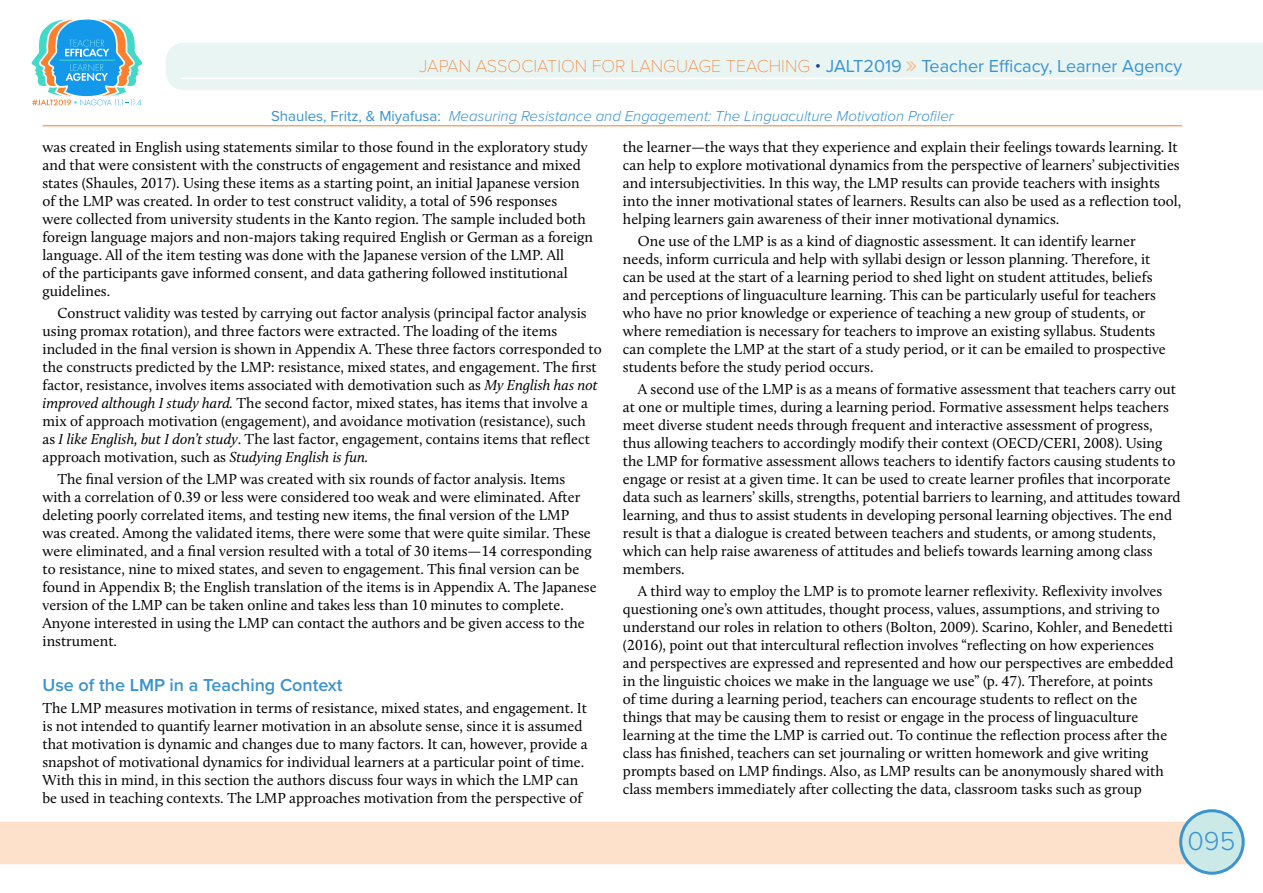
<style>
.page{position:relative;width:1263px;height:893px;background:#fff}
.page>*{position:absolute;margin:0;border:0;box-sizing:border-box;transform-origin:0 0}
.t1{font:300 27px "Proxima Nova";color:#3b93d0}
.t2{font:18px "Proxima Nova";color:#3b93d0}
.t3{font:600 18px "Proxima Nova";color:#3b93d0}
.t4{font:15px/18px "Calluna";color:#000}
.t5{font:italic 300 15px "Proxima Nova";color:#3b93d0}
.s1{font-family:"Proxima Nova T";font-weight:100;color:#f57d2e}
.s2{font-weight:300;color:#25408f}
.s3{font-weight:400;font-style:normal}
.s4{font-style:italic}
</style>
<div class="page">
<div style="left:0;top:822px;width:1190px;height:42px;background:#fee1cb"></div>
<div style="left:1181px;top:811px;width:62px;height:62px;background:#cbe9e6;border-radius:50%"></div>
<div style="left:1179px;top:809px;width:66px;height:66px;border:3px solid #3b93d0;border-radius:50%"></div>
<svg style="left:31px;top:19px;width:112px;height:87px"></svg>
<div style="left:166px;top:43px;width:1097px;height:47px;background:#e9f5f3"></div>
<hr style="left:182px;top:78px;width:1000px;height:1px;background:#fff">
<hr style="left:43px;top:126px;width:1139px;height:1px;background:#f57d2e">
<svg style="left:907px;top:61px;width:9px;height:10px"></svg>
<p class="t2" style="left:419px;top:52px;width:764px"><span class="s1">JAPAN ASSOCIATION FOR LANGUAGE TEACHING</span> <span class="s2">•</span> JALT2019 Teacher Efficacy, Learner Agency</p>
<p class="t5" style="left:271px;top:105px;width:684px"><span class="s3">Shaules, Fritz, &amp; Miyafusa:</span> Measuring Resistance and Engagement: The Linguaculture Motivation Profiler</p>
<p class="t4" style="left:43px;top:137px;width:552px">was created in English using statements similar to those found in the exploratory study and that were consistent with the constructs of engagement and resistance and mixed states (Shaules, 2017). Using these items as a starting point, an initial Japanese version of the LMP was created. In order to test construct validity, a total of 596 responses<br>were collected from university students in the Kanto region. The sample included both foreign language majors and non-majors taking required English or German as a foreign language. All of the item testing was done with the Japanese version of the LMP. All<br>of the participants gave informed consent, and data gathering followed institutional guidelines.</p>
<p class="t4" style="left:43px;top:304px;width:561px;text-indent:15px">Construct validity was tested by carrying out factor analysis (principal factor analysis using promax rotation), and three factors were extracted. The loading of the items included in the final version is shown in Appendix A. These three factors corresponded to the constructs predicted by the LMP: resistance, mixed states, and engagement. The first factor, resistance, involves items associated with demotivation such as <span class="s4">My English has not improved although I study hard.</span> The second factor, mixed states, has items that involve a mix of approach motivation (engagement), and avoidance motivation (resistance), such as <span class="s4">I like English, but I don’t study</span>. The last factor, engagement, contains items that reflect approach motivation, such as <span class="s4">Studying English is fun.</span></p>
<p class="t4" style="left:43px;top:470px;width:556px;text-indent:15px">The final version of the LMP was created with six rounds of factor analysis. Items with a correlation of 0.39 or less were considered too weak and were eliminated. After deleting poorly correlated items, and testing new items, the final version of the LMP<br>was created. Among the validated items, there were some that were quite similar. These were eliminated, and a final version resulted with a total of 30 items—14 corresponding to resistance, nine to mixed states, and seven to engagement. This final version can be found in Appendix B; the English translation of the items is in Appendix A. The Japanese version of the LMP can be taken online and takes less than 10 minutes to complete.<br>Anyone interested in using the LMP can contact the authors and be given access to the instrument.</p>
<p class="t3" style="left:43px;top:671px;width:302px">Use of the LMP in a Teaching Context</p>
<p class="t4" style="left:43px;top:699px;width:547px">The LMP measures motivation in terms of resistance, mixed states, and engagement. It is not intended to quantify learner motivation in an absolute sense, since it is assumed that motivation is dynamic and changes due to many factors. It can, however, provide a snapshot of motivational dynamics for individual learners at a particular point of time.<br>With this in mind, in this section the authors discuss four ways in which the LMP can be used in teaching contexts. The LMP approaches motivation from the perspective of</p>
<p class="t4" style="left:623px;top:137px;width:560px">the learner—the ways that they experience and explain their feelings towards learning. It can help to explore motivational dynamics from the perspective of learners’ subjectivities and intersubjectivities. In this way, the LMP results can provide teachers with insights into the inner motivational states of learners. Results can also be used as a reflection tool, helping learners gain awareness of their inner motivational dynamics.</p>
<p class="t4" style="left:623px;top:232px;width:544px;text-indent:15px">One use of the LMP is as a kind of diagnostic assessment. It can identify learner needs, inform curricula and help with syllabi design or lesson planning. Therefore, it can be used at the start of a learning period to shed light on student attitudes, beliefs and perceptions of linguaculture learning. This can be particularly useful for teachers who have no prior knowledge or experience of teaching a new group of students, or where remediation is necessary for teachers to improve an existing syllabus. Students can complete the LMP at the start of a study period, or it can be emailed to prospective students before the study period occurs.</p>
<p class="t4" style="left:623px;top:380px;width:559px;text-indent:15px">A second use of the LMP is as a means of formative assessment that teachers carry out at one or multiple times, during a learning period. Formative assessment helps teachers meet diverse student needs through frequent and interactive assessment of progress, thus allowing teachers to accordingly modify their context (OECD/CERI, 2008). Using the LMP for formative assessment allows teachers to identify factors causing students to engage or resist at a given time. It can be used to create learner profiles that incorporate data such as learners’ skills, strengths, potential barriers to learning, and attitudes toward learning, and thus to assist students in developing personal learning objectives. The end result is that a dialogue is created between teachers and students, or among students, which can help raise awareness of attitudes and beliefs towards learning among class members.</p>
<p class="t4" style="left:623px;top:582px;width:552px;text-indent:15px">A third way to employ the LMP is to promote learner reflexivity. Reflexivity involves questioning one’s own attitudes, thought process, values, assumptions, and striving to understand our roles in relation to others (Bolton, 2009). Scarino, Kohler, and Benedetti (2016), point out that intercultural reflection involves “reflecting on how experiences and perspectives are expressed and represented and how our perspectives are embedded in the linguistic choices we make in the language we use” (p. 47). Therefore, at points<br>of time during a learning period, teachers can encourage students to reflect on the things that may be causing them to resist or engage in the process of linguaculture learning at the time the LMP is carried out. To continue the reflection process after the class has finished, teachers can set journaling or written homework and give writing prompts based on LMP findings. Also, as LMP results can be anonymously shared with class members immediately after collecting the data, classroom tasks such as group</p>
<h1 class="t1" style="left:1187px;top:820px;width:49px">095</h1>
</div>
